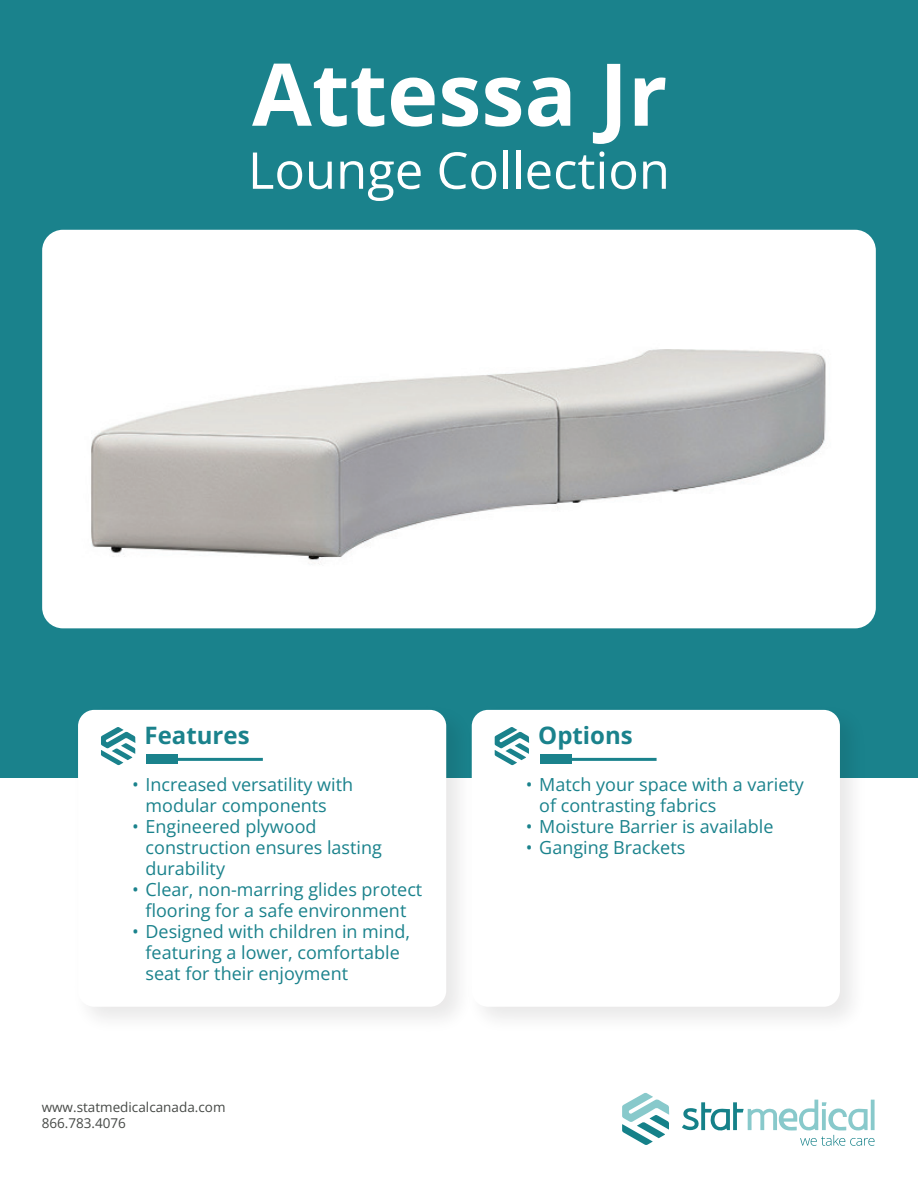
<style>
.page{position:relative;width:918px;height:1188px;background:#fff}
.page>*{position:absolute;margin:0;border:0;box-sizing:border-box;transform-origin:0 0}
.t1{font:700 86.7px "Open Sans";color:#fff}
.t2{font:50.7px "Open Sans";color:#fff}
.t3{font:700 24px "Open Sans";color:#1a828c}
.t4{font:18px/21px "Open Sans";color:#1a828c}
.t5{font:13.5px/16.2px "Open Sans";color:#464946}
</style>
<div class="page">
<div style="left:0;top:0;width:918px;height:778px;background:#1a828c"></div>
<svg style="left:622px;top:1093px;width:47px;height:52px"></svg>
<svg style="left:682px;top:1100px;width:193px;height:46px"></svg>
<img style="left:78px;top:709px;width:381px;height:310px">
<div style="left:78px;top:710px;width:368px;height:297px;background:#fff;border-radius:16px"></div>
<hr style="left:147px;top:758px;width:116px;height:3px;background:#1a828c">
<svg style="left:101px;top:727px;width:34px;height:38px"></svg>
<div style="left:147px;top:755px;width:31px;height:9px;background:#1a828c"></div>
<img style="left:471px;top:709px;width:381px;height:310px">
<div style="left:472px;top:710px;width:368px;height:297px;background:#fff;border-radius:16px"></div>
<hr style="left:540px;top:758px;width:117px;height:3px;background:#1a828c">
<svg style="left:495px;top:727px;width:34px;height:38px"></svg>
<div style="left:540px;top:755px;width:31px;height:9px;background:#1a828c"></div>
<div style="left:42px;top:230px;width:834px;height:398px;background:#fff;border-radius:21px"></div>
<img style="left:91px;top:349px;width:735px;height:215px">
<h1 class="t1" style="left:252px;top:33px;width:417px">Attessa Jr</h1>
<h2 class="t2" style="left:248px;top:136px;width:424px">Lounge Collection</h2>
<h3 class="t3" style="left:145px;top:718px;width:107px">Features</h3>
<p class="t4" style="left:146px;top:773px;width:209px;text-indent:-14px">• Increased versatility with modular components</p>
<p class="t4" style="left:146px;top:815px;width:238px;text-indent:-14px">• Engineered plywood construction ensures lasting durability</p>
<p class="t4" style="left:132px;top:878px;width:292px;text-align:center">• Clear, non-marring glides protect flooring for a safe environment</p>
<p class="t4" style="left:146px;top:920px;width:266px;text-indent:-14px">• Designed with children in mind, featuring a lower, comfortable seat for their enjoyment</p>
<p class="t5" style="left:42px;top:1099px;width:185px">www.statmedicalcanada.com<br>866.783.4076</p>
<h3 class="t3" style="left:538px;top:718px;width:96px">Options</h3>
<p class="t4" style="left:539px;top:773px;width:266px;text-indent:-14px">• Match your space with a variety of contrasting fabrics</p>
<p class="t4" style="left:526px;top:815px;width:249px">• Moisture Barrier is available</p>
<p class="t4" style="left:526px;top:836px;width:161px">• Ganging Brackets</p>
</div>
